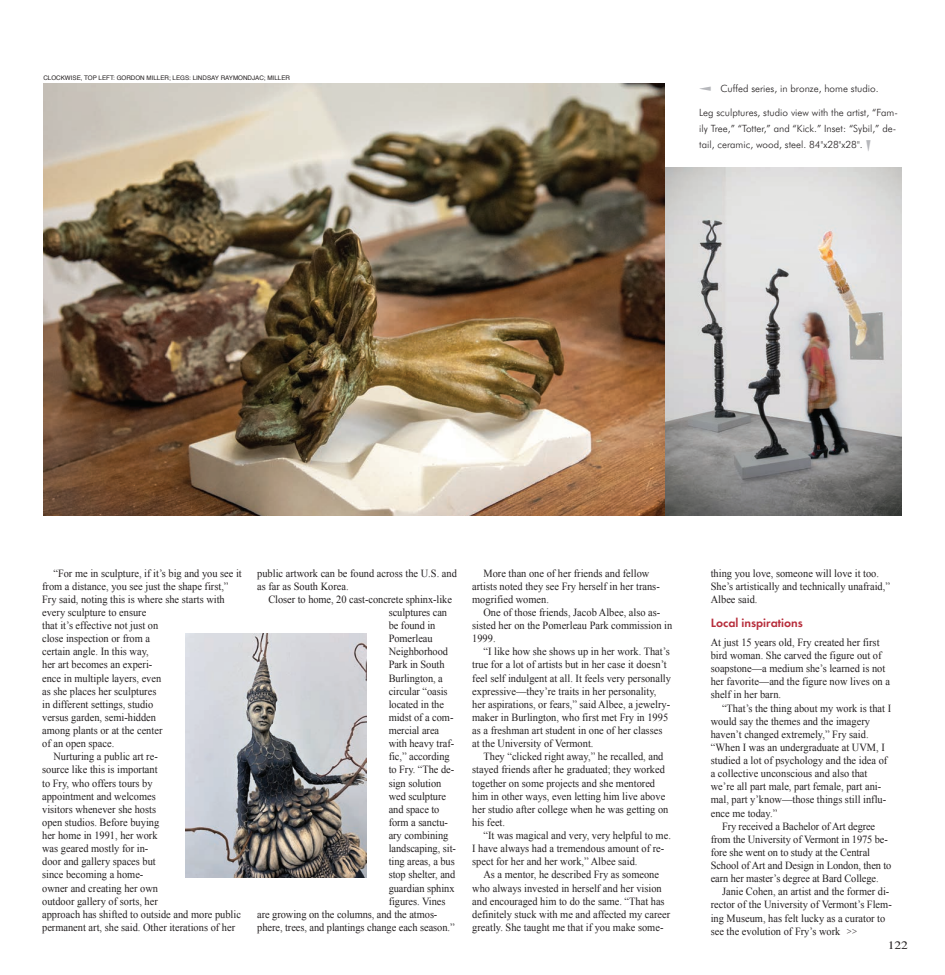
<style>
.page{position:relative;width:945px;height:975px;background:#fff}
.page>*{position:absolute;margin:0;border:0;box-sizing:border-box;transform-origin:0 0}
.t1{font:600 12.5px "Futura T";color:#b72d3b}
.t2{font:11.25px "Times";color:#231f20;scale:1.2 1}
.t3{font:11px/13.1px "Times New Roman";color:#231f20;scale:.95 1}
.t4{font:300 10px/16.2px "Futura BT";color:#231f20}
.t5{font:300 8.75px "Avenir";color:#231f20;scale:.95 1}
.t6{font:6.25px "Helvetica";color:#231f20}
.s1{font-family:"Directions";font-weight:400;font-size:12.5px;color:#b6b7bb}
</style>
<div class="page">
<img style="left:185px;top:633px;width:181px;height:244px">
<img style="left:665px;top:167px;width:237px;height:348px">
<img style="left:43px;top:83px;width:622px;height:432px">
<p class="t6" style="left:43px;top:76px;width:248px">CLOCKWISE, TOP LEFT: GORDON MILLER; LEGS: LINDSAY RAYMONDJAC; MILLER</p>
<p class="t4" style="left:699px;top:81px;width:181px"><span class="s1">n</span> Cuffed series, in bronze, home studio.</p>
<p class="t4" style="left:699px;top:105px;width:200px">Leg sculptures, studio view with the artist, “Fam&shy;ily Tree,” “Totter,” and “Kick.” Inset: “Sybil,” de&shy;tail, ceramic, wood, steel. 84"x28"x28". <span class="s1">m</span></p>
<p class="t3" style="left:53px;top:566px;width:200px">“For me in sculpture, if it’s big and you see it</p>
<p class="t3" style="left:42px;top:579px;width:198px">from a distance, you see just the shape first,”</p>
<p class="t3" style="left:42px;top:593px;width:194px">Fry said, noting this is where she starts with</p>
<p class="t3" style="left:42px;top:606px;width:111px">every sculpture to ensure</p>
<p class="t3" style="left:42px;top:619px;width:124px">that it’s effective not just on</p>
<p class="t3" style="left:42px;top:632px;width:115px">close inspection or from a</p>
<p class="t3" style="left:42px;top:645px;width:114px">certain angle. In this way,</p>
<p class="t3" style="left:42px;top:658px;width:118px">her art becomes an experi-</p>
<p class="t3" style="left:42px;top:671px;width:127px">ence in multiple layers, even</p>
<p class="t3" style="left:42px;top:684px;width:122px">as she places her sculptures</p>
<p class="t3" style="left:42px;top:698px;width:119px">in different settings, studio</p>
<p class="t3" style="left:42px;top:711px;width:121px">versus garden, semi-hidden</p>
<p class="t3" style="left:42px;top:724px;width:128px">among plants or at the center</p>
<p class="t3" style="left:42px;top:737px;width:77px">of an open space.</p>
<p class="t3" style="left:53px;top:750px;width:111px">Nurturing a public art re-</p>
<p class="t3" style="left:42px;top:763px;width:123px">source like this is important</p>
<p class="t3" style="left:42px;top:776px;width:118px">to Fry, who offers tours by</p>
<p class="t3" style="left:42px;top:789px;width:121px">appointment and welcomes</p>
<p class="t3" style="left:42px;top:803px;width:121px">visitors whenever she hosts</p>
<p class="t3" style="left:42px;top:816px;width:125px">open studios. Before buying</p>
<p class="t3" style="left:42px;top:829px;width:123px">her home in 1991, her work</p>
<p class="t3" style="left:42px;top:842px;width:113px">was geared mostly for in-</p>
<p class="t3" style="left:42px;top:855px;width:121px">door and gallery spaces but</p>
<p class="t3" style="left:42px;top:868px;width:108px">since becoming a home-</p>
<p class="t3" style="left:42px;top:881px;width:124px">owner and creating her own</p>
<p class="t3" style="left:42px;top:894px;width:123px">outdoor gallery of sorts, her</p>
<p class="t3" style="left:42px;top:908px;width:211px">approach has shifted to outside and more public</p>
<p class="t3" style="left:42px;top:921px;width:205px">permanent art, she said. Other iterations of her</p>
<p class="t3" style="left:257px;top:566px;width:212px">public artwork can be found across the U.S. and as far as South Korea.</p>
<p class="t3" style="left:268px;top:593px;width:195px">Closer to home, 20 cast-concrete sphinx-like</p>
<p class="t3" style="left:389px;top:606px;width:63px">sculptures can</p>
<p class="t3" style="left:389px;top:619px;width:51px">be found in</p>
<p class="t3" style="left:389px;top:632px;width:48px">Pomerleau</p>
<p class="t3" style="left:389px;top:645px;width:64px">Neighborhood</p>
<p class="t3" style="left:389px;top:658px;width:60px">Park in South</p>
<p class="t3" style="left:389px;top:671px;width:59px">Burlington, a</p>
<p class="t3" style="left:389px;top:684px;width:64px">circular “oasis</p>
<p class="t3" style="left:389px;top:698px;width:60px">located in the</p>
<p class="t3" style="left:389px;top:711px;width:70px">midst of a com-</p>
<p class="t3" style="left:389px;top:724px;width:55px">mercial area</p>
<p class="t3" style="left:389px;top:737px;width:71px">with heavy traf-</p>
<p class="t3" style="left:389px;top:750px;width:66px">fic,” according</p>
<p class="t3" style="left:389px;top:763px;width:70px">to Fry. “The de-</p>
<p class="t3" style="left:389px;top:776px;width:57px">sign solution</p>
<p class="t3" style="left:389px;top:789px;width:62px">wed sculpture</p>
<p class="t3" style="left:389px;top:803px;width:55px">and space to</p>
<p class="t3" style="left:389px;top:816px;width:64px">form a sanctu-</p>
<p class="t3" style="left:389px;top:829px;width:64px">ary combining</p>
<p class="t3" style="left:389px;top:842px;width:72px">landscaping, sit-</p>
<p class="t3" style="left:389px;top:855px;width:71px">ting areas, a bus</p>
<p class="t3" style="left:389px;top:868px;width:72px">stop shelter, and</p>
<p class="t3" style="left:389px;top:881px;width:71px">guardian sphinx</p>
<p class="t3" style="left:389px;top:894px;width:61px">figures. Vines</p>
<p class="t3" style="left:257px;top:908px;width:191px">are growing on the columns, and the atmos-</p>
<p class="t3" style="left:257px;top:921px;width:209px">phere, trees, and plantings change each season.”</p>
<p class="t3" style="left:472px;top:566px;width:199px;text-indent:11px">More than one of her friends and fellow artists noted they see Fry herself in her trans&shy;mogrified women.</p>
<p class="t3" style="left:472px;top:606px;width:212px;text-indent:11px">One of those friends, Jacob Albee, also as&shy;sisted her on the Pomerleau Park commission in<br>1999.</p>
<p class="t3" style="left:472px;top:645px;width:211px;text-indent:11px">“I like how she shows up in her work. That’s true for a lot of artists but in her case it doesn’t feel self indulgent at all. It feels very personally expressive—they’re traits in her personality, her aspirations, or fears,” said Albee, a jewelry&shy;maker in Burlington, who first met Fry in 1995 as a freshman art student in one of her classes at the University of Vermont.</p>
<p class="t3" style="left:472px;top:750px;width:208px;text-indent:11px">They “clicked right away,” he recalled, and stayed friends after he graduated; they worked together on some projects and she mentored him in other ways, even letting him live above her studio after college when he was getting on his feet.</p>
<p class="t3" style="left:472px;top:829px;width:211px;text-indent:11px">“It was magical and very, very helpful to me.<br>I have always had a tremendous amount of re&shy;spect for her and her work,” Albee said.</p>
<p class="t3" style="left:472px;top:868px;width:210px;text-indent:11px">As a mentor, he described Fry as someone who always invested in herself and her vision and encouraged him to do the same. “That has definitely stuck with me and affected my career greatly. She taught me that if you make some-</p>
<p class="t3" style="left:711px;top:566px;width:190px">thing you love, someone will love it too.<br>She’s artistically and technically unafraid,”<br>Albee said.</p>
<p class="t1" style="left:711px;top:617px;width:94px">Local inspirations</p>
<p class="t3" style="left:711px;top:636px;width:190px">At just 15 years old, Fry created her first bird woman. She carved the figure out of soapstone—a medium she’s learned is not her favorite—and the figure now lives on a shelf in her barn.</p>
<p class="t3" style="left:711px;top:701px;width:191px;text-indent:11px">“That’s the thing about my work is that I would say the themes and the imagery haven’t changed extremely,” Fry said. “When I was an undergraduate at UVM, I studied a lot of psychology and the idea of a collective unconscious and also that we’re all part male, part female, part ani&shy;mal, part y’know—those things still influ&shy;ence me today.”</p>
<p class="t3" style="left:711px;top:819px;width:192px;text-indent:11px">Fry received a Bachelor of Art degree from the University of Vermont in 1975 be&shy;fore she went on to study at the Central School of Art and Design in London, then to earn her master’s degree at Bard College.</p>
<p class="t3" style="left:711px;top:885px;width:192px;text-indent:11px">Janie Cohen, an artist and the former di&shy;rector of the University of Vermont’s Flem&shy;ing Museum, has felt lucky as a curator to see the evolution of Fry’s work</p>
<p class="t5" style="left:846px;top:925px;width:13px">&gt;&gt;</p>
<p class="t2" style="left:888px;top:941px;width:18px">122</p>
</div>
